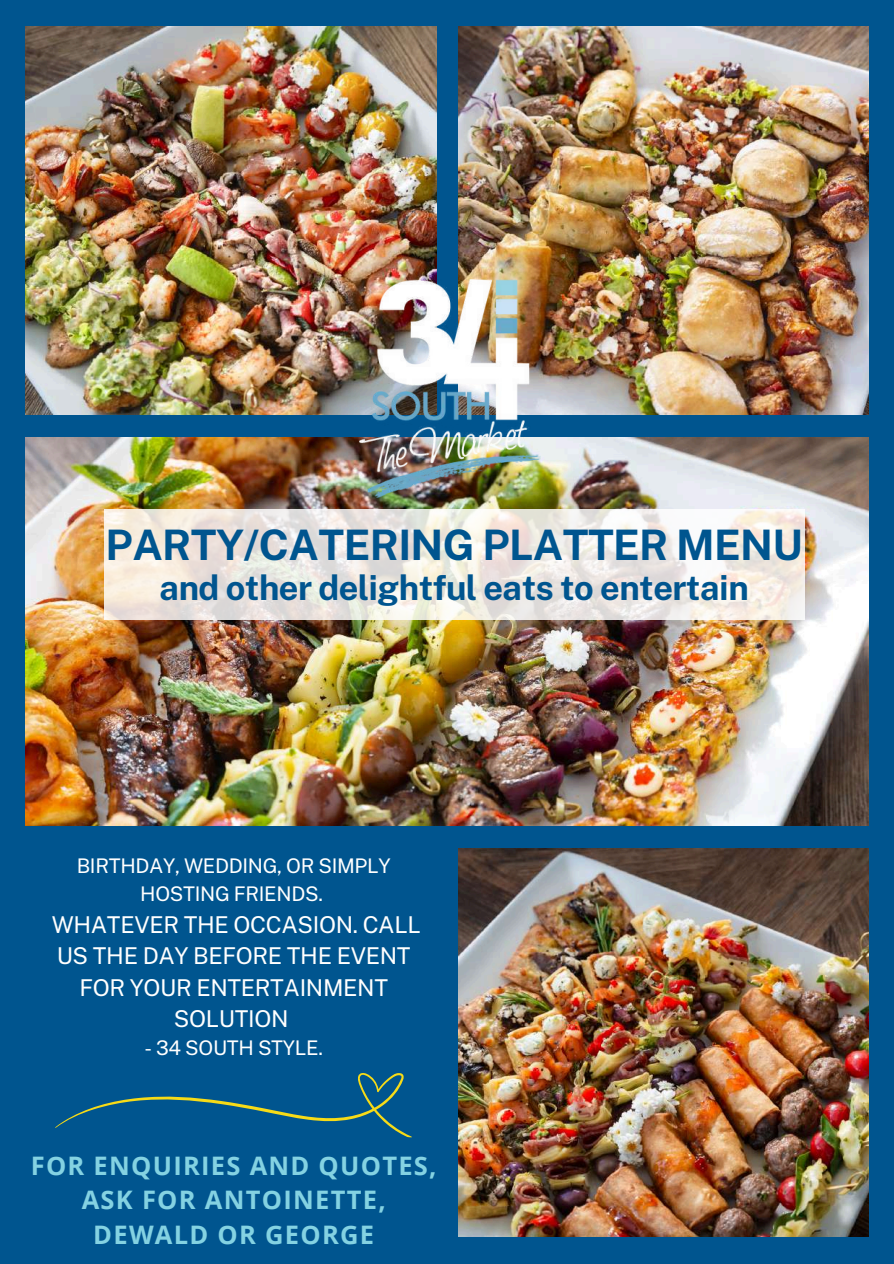
<style>
.page{position:relative;width:894px;height:1264px;background:#fff}
.page>*{position:absolute;margin:0;border:0;box-sizing:border-box;transform-origin:0 0}
.t1{font:700 42px "Public Sans";letter-spacing:-.015em;color:#00558f}
.t2{font:700 34.5px "Public Sans";letter-spacing:-.015em;color:#00558f}
.t3{font:700 25.5px/34.8px "Open Sans";letter-spacing:.05em;color:#84d2e2;text-align:center}
.t4{font:23.1px/31.5px "Public Sans";letter-spacing:-.015em;color:#fff;text-align:center}
.t5{font:20.1px/28.2px "Public Sans";letter-spacing:-.015em;color:#fff;text-align:center}
</style>
<div class="page">
<div style="left:0;top:0;width:893px;height:1263px;background:#00558f"></div>
<img style="left:25px;top:27px;width:411px;height:388px">
<img style="left:458px;top:27px;width:410px;height:388px">
<img style="left:25px;top:437px;width:843px;height:388px">
<img style="left:458px;top:848px;width:410px;height:388px">
<svg style="left:104px;top:509px;width:700px;height:111px;background:#eee8e2"></svg>
<img style="left:360px;top:279px;width:180px;height:219px">
<svg style="left:55px;top:1073px;width:357px;height:64px"></svg>
<h1 class="t1" style="left:106px;top:520px;width:698px">PARTY/CATERING PLATTER MENU</h1>
<h2 class="t2" style="left:159px;top:567px;width:591px">and other delightful eats to entertain</h2>
<p class="t5" style="left:77px;top:851px;width:315px">BIRTHDAY, WEDDING, OR SIMPLY<br>HOSTING FRIENDS.</p>
<p class="t4" style="left:52px;top:908px;width:370px">WHATEVER THE OCCASION. CALL<br>US THE DAY BEFORE THE EVENT<br>FOR YOUR ENTERTAINMENT<br>SOLUTION</p>
<p class="t5" style="left:144px;top:1033px;width:180px">- 34 SOUTH STYLE.</p>
<p class="t3" style="left:31px;top:1147px;width:407px">FOR ENQUIRIES AND QUOTES,<br>ASK FOR ANTOINETTE,<br>DEWALD OR GEORGE</p>
</div>
